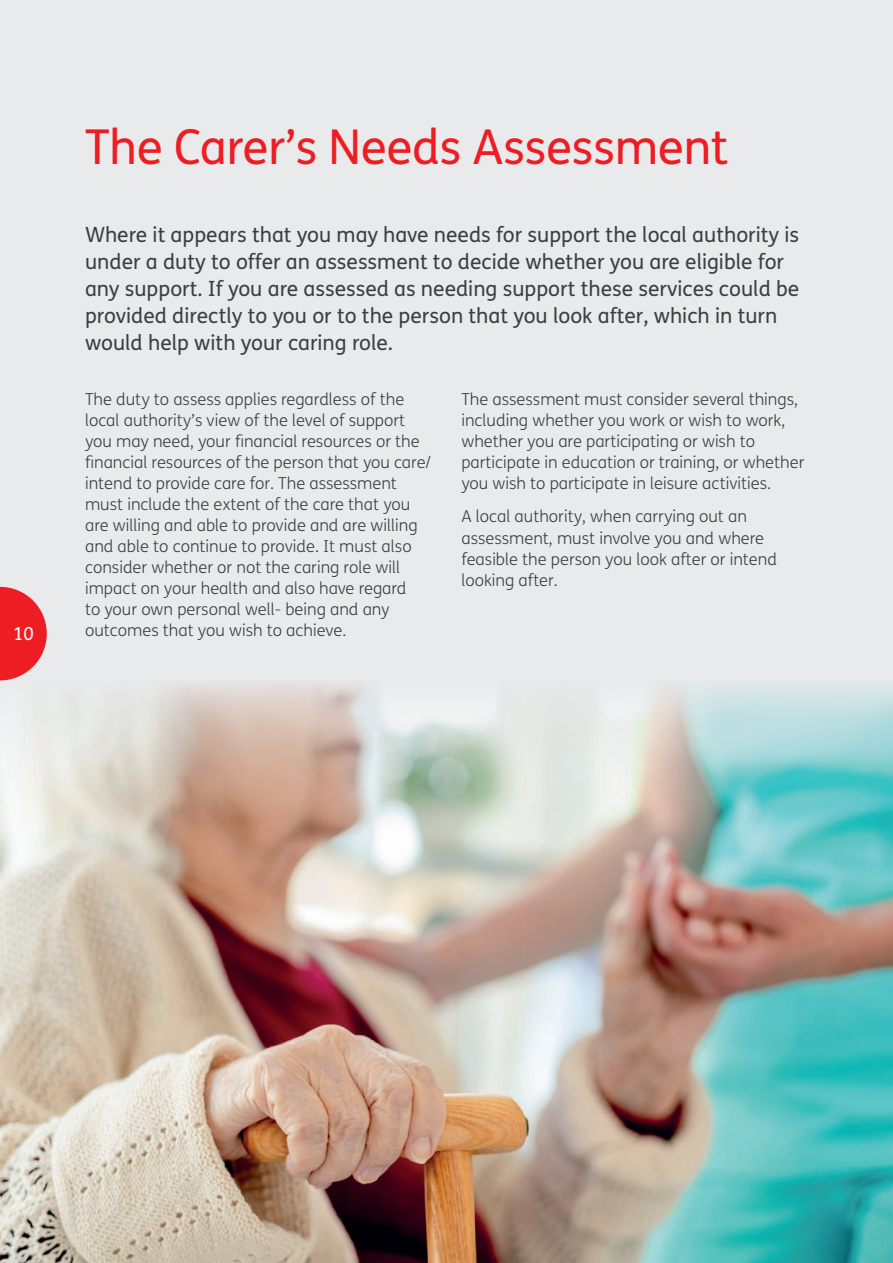
<style>
.page{position:relative;width:893px;height:1263px;background:#e9eaeb}
.page>*{position:absolute;margin:0;border:0;box-sizing:border-box;transform-origin:0 0}
.t1{font:48px "FS Me";letter-spacing:-.01em;color:#ee1d23}
.t2{font:21px/27px "FS Me";color:#3e3e3f}
.t3{font:18px "FS Me";color:#fff}
.t4{font:300 16.5px/21px "FS Me";color:#3e3e3f}
</style>
<div class="page">
<img style="left:0;top:680px;width:893px;height:583px">
<svg style="left:0;top:587px;width:47px;height:93px"></svg>
<p class="t3" style="left:13px;top:624px;width:22px">10</p>
<h1 class="t1" style="left:85px;top:119px;width:645px">The Carer’s Needs Assessment</h1>
<p class="t2" style="left:85px;top:221px;width:716px">Where it appears that you may have needs for support the local authority is under a duty to offer an assessment to decide whether you are eligible for any support. If you are assessed as needing support these services could be provided directly to you or to the person that you look after, which in turn would help with your caring role.</p>
<p class="t4" style="left:85px;top:389px;width:348px">The duty to assess applies regardless of the local authority’s view of the level of support you may need, your financial resources or the financial resources of the person that you care/ intend to provide care for. The assessment must include the extent of the care that you are willing and able to provide and are willing and able to continue to provide. It must also consider whether or not the caring role will impact on your health and also have regard<br>to your own personal well- being and any outcomes that you wish to achieve.</p>
<p class="t4" style="left:461px;top:389px;width:345px">The assessment must consider several things, including whether you work or wish to work, whether you are participating or wish to participate in education or training, or whether you wish to participate in leisure activities.</p>
<p class="t4" style="left:461px;top:507px;width:317px">A local authority, when carrying out an assessment, must involve you and where feasible the person you look after or intend looking after.</p>
</div>
